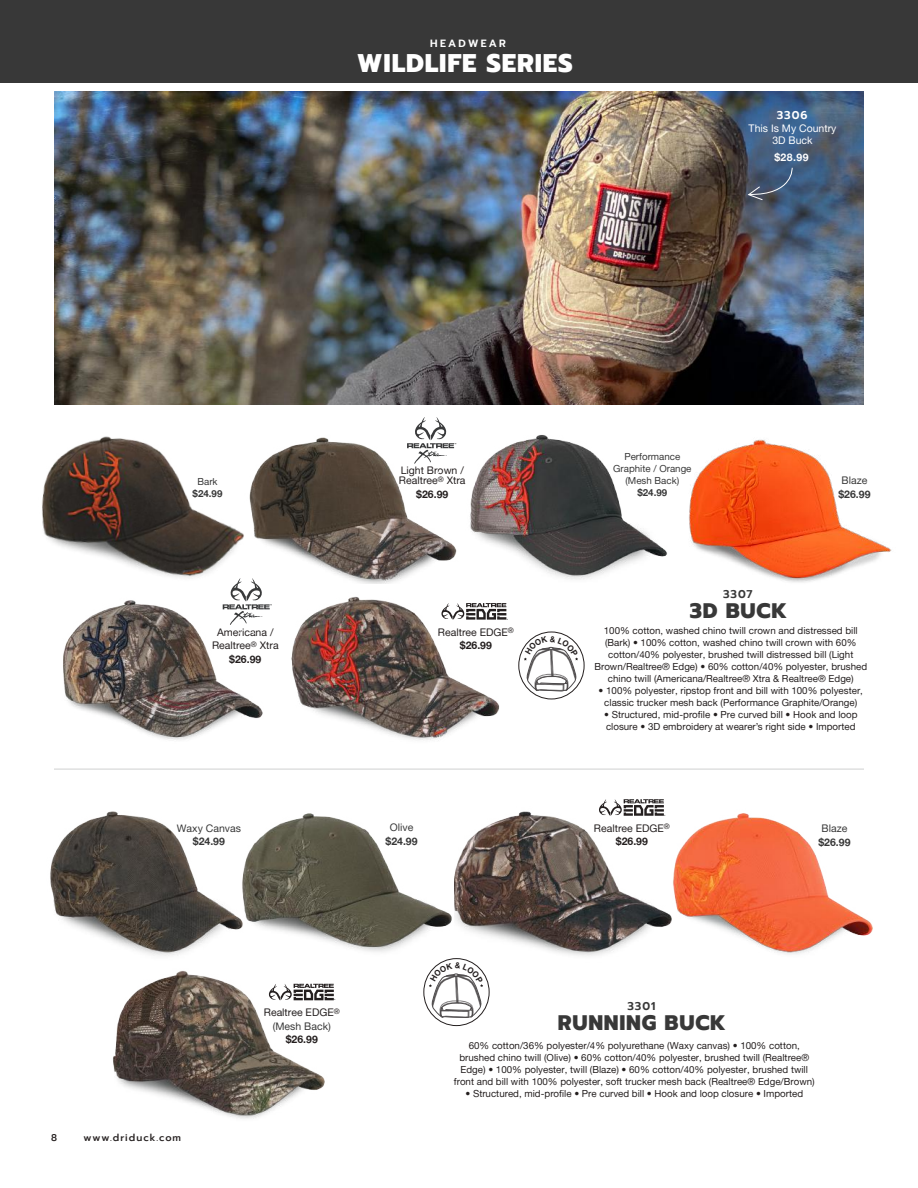
<style>
.page{position:relative;width:918px;height:1188px;background:#fff}
.page>*{position:absolute;margin:0;border:0;box-sizing:border-box;transform-origin:0 0}
.t1{font:800 25.5px "Prompt";letter-spacing:.035em;color:#fff}
.t2{font:800 21px "Prompt";letter-spacing:.035em;color:#383838}
.t3{font:600 11.25px "Prompt";letter-spacing:.085em;color:#383838}
.t4{font:600 11.25px "Prompt";color:#fff}
.t5{font:10.5px/13.5px "Alte Haas Grotesk";color:#241f1f;text-align:center}
.t6{font:10.5px "Alte Haas Grotesk Bold";color:#241f1f}
.t7{font:10.5px "Alte Haas Grotesk";color:#383838}
.t8{font:10.5px "Alte Haas Grotesk Bold";color:#383838}
.t9{font:10.5px/12px "Alte Haas Grotesk";color:#fff;text-align:center}
.t10{font:600 10.5px "Prompt";letter-spacing:.21em;color:#fff}
.t11{font:10.5px "Alte Haas Grotesk Bold";color:#fff}
.t12{font:9.75px/12px "Alte Haas Grotesk";color:#241f1f;text-align:center}
.t13{font:9.75px/12px "Alte Haas Grotesk";color:#383838;text-align:center}
.t14{font:500 9.75px "Prompt";letter-spacing:.1em;color:#241f1f}
.t15{font:9.75px "Alte Haas Grotesk Bold";color:#383838}
.t16{font:3.15px "Myriad Pro";color:#000}
.s1{color:#383838}
</style>
<div class="page">
<img style="left:63px;top:607px;width:200px;height:133px">
<img style="left:291px;top:596px;width:209px;height:144px">
<img style="left:42px;top:436px;width:202px;height:171px">
<img style="left:249px;top:437px;width:207px;height:147px">
<img style="left:456px;top:435px;width:210px;height:145px">
<img style="left:666px;top:439px;width:226px;height:144px">
<div style="left:0;top:0;width:918px;height:82px;background:#383838"></div>
<img style="left:54px;top:92px;width:810px;height:313px">
<img style="left:50px;top:811px;width:182px;height:145px">
<img style="left:232px;top:813px;width:220px;height:147px">
<img style="left:454px;top:811px;width:207px;height:162px">
<img style="left:661px;top:813px;width:212px;height:141px">
<svg style="left:747px;top:167px;width:47px;height:34px"></svg>
<div style="left:423px;top:958px;width:67px;height:68px;border:1px solid #241f1f;border-radius:50%"></div>
<img style="left:113px;top:971px;width:214px;height:148px">
<hr style="left:54px;top:769px;width:810px;height:1px;background:#222a2c">
<div style="left:518px;top:632px;width:67px;height:67px;border:1px solid #241f1f;border-radius:50%"></div>
<svg style="left:598px;top:799px;width:66px;height:17px"></svg>
<svg style="left:268px;top:984px;width:66px;height:16px"></svg>
<svg style="left:441px;top:603px;width:65px;height:17px"></svg>
<svg style="left:223px;top:578px;width:49px;height:47px"></svg>
<svg style="left:230px;top:631px;width:33px;height:2px"></svg>
<svg style="left:407px;top:417px;width:49px;height:55px"></svg>
<svg style="left:429px;top:963px;width:54px;height:55px"></svg>
<svg style="left:524px;top:636px;width:54px;height:55px"></svg>
<p class="t10" style="left:430px;top:35px;width:77px">HEADWEAR</p>
<h1 class="t1" style="left:357px;top:43px;width:217px">WILDLIFE SERIES</h1>
<p class="t4" style="left:777px;top:107px;width:32px">3306</p>
<p class="t9" style="left:749px;top:122px;width:89px">This Is My Country<br>3D Buck</p>
<p class="t11" style="left:774px;top:151px;width:36px">$28.99</p>
<p class="t13" style="left:197px;top:475px;width:22px">Bark</p>
<p class="t15" style="left:193px;top:487px;width:31px">$24.99</p>
<p class="t5" style="left:399px;top:465px;width:68px;line-height:10.5px;text-align:left">Light Brown /<br>Realtree<sup>®</sup> Xtra</p>
<p class="t6" style="left:416px;top:488px;width:34px">$26.99</p>
<p class="t13" style="left:613px;top:451px;width:80px">Performance<br>Graphite / Orange (Mesh Back)</p>
<p class="t15" style="left:637px;top:487px;width:31px">$24.99</p>
<p class="t7" style="left:842px;top:474px;width:27px">Blaze</p>
<p class="t8" style="left:838px;top:487px;width:34px">$26.99</p>
<p class="t3" style="left:723px;top:586px;width:31px">3307</p>
<p class="t16" style="left:507px;top:618px;width:3px">®</p>
<h2 class="t2" style="left:690px;top:595px;width:99px">3D BUCK</h2>
<p class="t5" style="left:212px;top:625px;width:68px">Americana /<br>Realtree<sup>®</sup> Xtra</p>
<p class="t6" style="left:229px;top:653px;width:34px">$26.99</p>
<p class="t5" style="left:438px;top:625px;width:77px">Realtree EDGE<sup>®</sup></p>
<p class="t6" style="left:460px;top:639px;width:34px">$26.99</p>
<p class="t12" style="left:594px;top:625px;width:274px">100% cotton, washed chino twill crown and distressed bill (Bark) • 100% cotton, washed chino twill crown with 60% cotton/40% polyester, brushed twill distressed bill (Light Brown/Realtree® Edge) • 60% cotton/40% polyester, brushed chino twill (Americana/Realtree® Xtra &amp; Realtree® Edge)</p>
<p class="t12" style="left:599px;top:685px;width:266px">• 100% polyester, ripstop front and bill with 100% polyester, classic trucker mesh back (Performance Graphite/Orange)</p>
<p class="t12" style="left:604px;top:709px;width:255px;text-align:left">• Structured, mid-profile • Pre curved bill • Hook and loop closure • 3D embroidery at wearer’s right side • Imported</p>
<p class="t16" style="left:664px;top:814px;width:3px">®</p>
<p class="t7" style="left:177px;top:822px;width:66px">Waxy Canvas</p>
<p class="t8" style="left:193px;top:835px;width:34px">$24.99</p>
<p class="t7" style="left:390px;top:821px;width:25px">Olive</p>
<p class="t8" style="left:386px;top:835px;width:34px">$24.99</p>
<p class="t5" style="left:594px;top:821px;width:77px">Realtree EDGE<sup>®</sup></p>
<p class="t6" style="left:616px;top:835px;width:34px">$26.99</p>
<p class="t7" style="left:822px;top:822px;width:27px">Blaze</p>
<p class="t8" style="left:818px;top:836px;width:34px">$26.99</p>
<p class="t14" style="left:51px;top:1131px;width:7px">8</p>
<p class="t14" style="left:83px;top:1131px;width:99px">www.driduck.com</p>
<p class="t16" style="left:334px;top:998px;width:3px">®</p>
<p class="t5" style="left:264px;top:1006px;width:77px">Realtree EDGE<sup>® </sup><span class="s1">(Mesh Back)</span></p>
<p class="t6" style="left:286px;top:1033px;width:34px">$26.99</p>
<p class="t3" style="left:627px;top:998px;width:29px">3301</p>
<h2 class="t2" style="left:558px;top:1007px;width:169px">RUNNING BUCK</h2>
<p class="t12" style="left:454px;top:1040px;width:362px">60% cotton/36% polyester/4% polyurethane (Waxy canvas) • 100% cotton, brushed chino twill (Olive) • 60% cotton/40% polyester, brushed twill (Realtree® Edge) • 100% polyester, twill (Blaze) • 60% cotton/40% polyester, brushed twill front and bill with 100% polyester, soft trucker mesh back (Realtree® Edge/Brown)</p>
<p class="t12" style="left:465px;top:1088px;width:339px">• Structured, mid-profile • Pre curved bill • Hook and loop closure • Imported</p>
</div>
